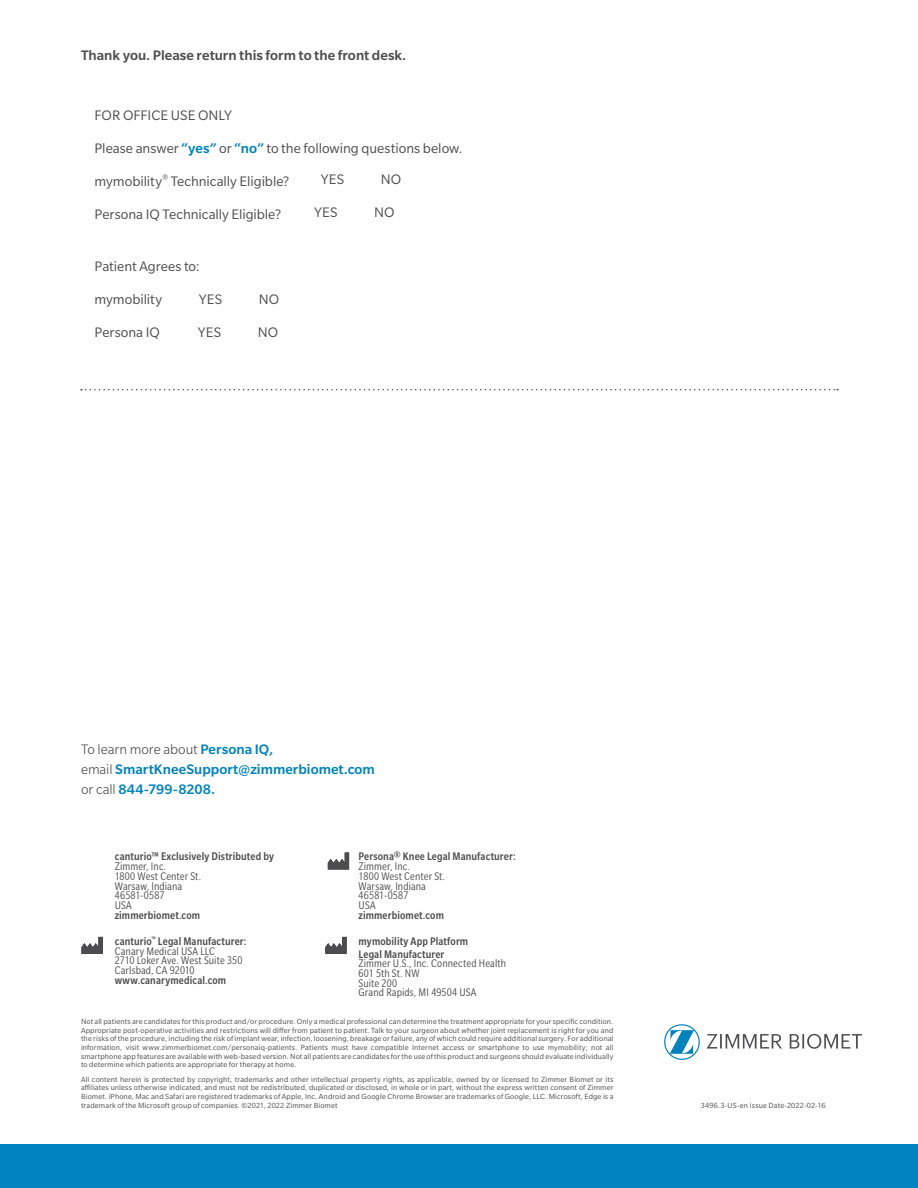
<style>
.page{position:relative;width:918px;height:1188px;background:#fff}
.page>*{position:absolute;margin:0;border:0;box-sizing:border-box;transform-origin:0 0}
.t1{font:15px "Slate Pro";color:#4d4d4f}
.t2{font:500 15px/20.2px "Slate Pro";color:#0083bf}
.t3{font:500 15px "Slate Pro";color:#4d4d4f}
.t4{font:condensed 12px/9.8px "Slate Pro";letter-spacing:.01em;color:#4d4d4f}
.t5{font:500 condensed 12px/26px "Slate Pro";letter-spacing:.01em;color:#4d4d4f}
.t6{font:8.1px/8.6px "Slate Pro";letter-spacing:.015em;color:#4d4d4f;text-align:justify}
.s1{font-weight:500;color:#0083bf}
.s2{font-weight:300;color:#4d4d4f}
</style>
<div class="page">
<svg style="left:707px;top:1034px;width:155px;height:15px"></svg>
<svg style="left:664px;top:1024px;width:36px;height:36px"></svg>
<div style="left:0;top:1144px;width:918px;height:44px;background:#0083bf"></div>
<svg style="left:81px;top:389px;width:757px;height:1px"></svg>
<svg style="left:82px;top:937px;width:21px;height:17px"></svg>
<svg style="left:328px;top:853px;width:21px;height:16px"></svg>
<svg style="left:325px;top:937px;width:22px;height:17px"></svg>
<h1 class="t3" style="left:81px;top:47px;width:327px">Thank you. Please return this form to the front desk.</h1>
<h1 class="t1" style="left:94px;top:107px;width:139px">FOR OFFICE USE ONLY</h1>
<h1 class="t1" style="left:94px;top:140px;width:370px">Please answer <span class="s1">“yes”</span> or <span class="s1">“no”</span> to the following questions below.</h1>
<h1 class="t1" style="left:95px;top:173px;width:196px">mymobility<sup>®</sup> Technically Eligible?</h1>
<h1 class="t1" style="left:321px;top:172px;width:25px">YES</h1>
<h1 class="t1" style="left:381px;top:172px;width:22px">NO</h1>
<h1 class="t1" style="left:94px;top:206px;width:188px">Persona IQ Technically Eligible?</h1>
<h1 class="t1" style="left:314px;top:205px;width:25px">YES</h1>
<h1 class="t1" style="left:374px;top:205px;width:22px">NO</h1>
<h1 class="t1" style="left:94px;top:259px;width:107px">Patient Agrees to:</h1>
<h1 class="t1" style="left:94px;top:292px;width:69px">mymobility</h1>
<h1 class="t1" style="left:199px;top:292px;width:25px">YES</h1>
<h1 class="t1" style="left:259px;top:292px;width:22px">NO</h1>
<h1 class="t1" style="left:95px;top:325px;width:67px">Persona IQ</h1>
<h1 class="t1" style="left:198px;top:325px;width:25px">YES</h1>
<h1 class="t1" style="left:258px;top:325px;width:22px">NO</h1>
<h1 class="t2" style="left:81px;top:739px;width:295px"><span class="s2">To learn more about</span> Persona IQ,<br><span class="s2">email</span> SmartKneeSupport@zimmerbiomet.com <span class="s2">or call</span> 844-799-8208.</h1>
<h2 class="t5" style="left:115px;top:844px;width:161px">canturio™ Exclusively Distributed by</h2>
<h2 class="t4" style="left:115px;top:861px;width:88px">Zimmer, Inc.<br>1800 West Center St.<br>Warsaw, Indiana<br>46581-0587<br>USA</h2>
<h2 class="t5" style="left:115px;top:902px;width:133px">zimmerbiomet.com<br>canturio<sup>™</sup> Legal Manufacturer:</h2>
<h2 class="t4" style="left:115px;top:946px;width:129px">Canary Medical USA LLC<br>2710 Loker Ave. West Suite 350<br>Carlsbad, CA 92010</h2>
<h2 class="t5" style="left:115px;top:967px;width:113px">www.canarymedical.com</h2>
<h2 class="t5" style="left:359px;top:844px;width:159px">Persona® Knee Legal Manufacturer:</h2>
<h2 class="t4" style="left:359px;top:861px;width:88px">Zimmer, Inc.<br>1800 West Center St.<br>Warsaw, Indiana<br>46581-0587<br>USA</h2>
<h2 class="t5" style="left:359px;top:902px;width:111px">zimmerbiomet.com mymobility App Platform</h2>
<h2 class="t5" style="left:359px;top:941px;width:87px">Legal Manufacturer</h2>
<h2 class="t4" style="left:359px;top:959px;width:149px">Zimmer U.S., Inc. Connected Health<br>601 5th St. NW<br>Suite 200<br>Grand Rapids, MI 49504 USA</h2>
<p class="t6" style="left:81px;top:1017px;width:534px">Not all patients are candidates for this product and/or procedure. Only a medical professional can determine the treatment appropriate for your specific condition.<br>Appropriate post-operative activities and restrictions will differ from patient to patient. Talk to your surgeon about whether joint replacement is right for you and the risks of the procedure, including the risk of implant wear, infection, loosening, breakage or failure, any of which could require additional surgery. For additional information, visit www.zimmerbiomet.com/personaiq-patients. Patients must have compatible Internet access or smartphone to use mymobility; not all smartphone app features are available with web-based version. Not all patients are candidates for the use of this product and surgeons should evaluate individually to determine which patients are appropriate for therapy at home.</p>
<p class="t6" style="left:81px;top:1075px;width:534px">All content herein is protected by copyright, trademarks and other intellectual property rights, as applicable, owned by or licensed to Zimmer Biomet or its affiliates unless otherwise indicated, and must not be redistributed, duplicated or disclosed, in whole or in part, without the express written consent of Zimmer Biomet. iPhone, Mac and Safari are registered trademarks of Apple, Inc. Android and Google Chrome Browser are trademarks of Google, LLC. Microsoft, Edge is a trademark of the Microsoft group of companies. ©2021, 2022 Zimmer Biomet</p>
<p class="t6" style="left:701px;top:1101px;width:126px">3496.3-US-en Issue Date-2022-02-16</p>
</div>
